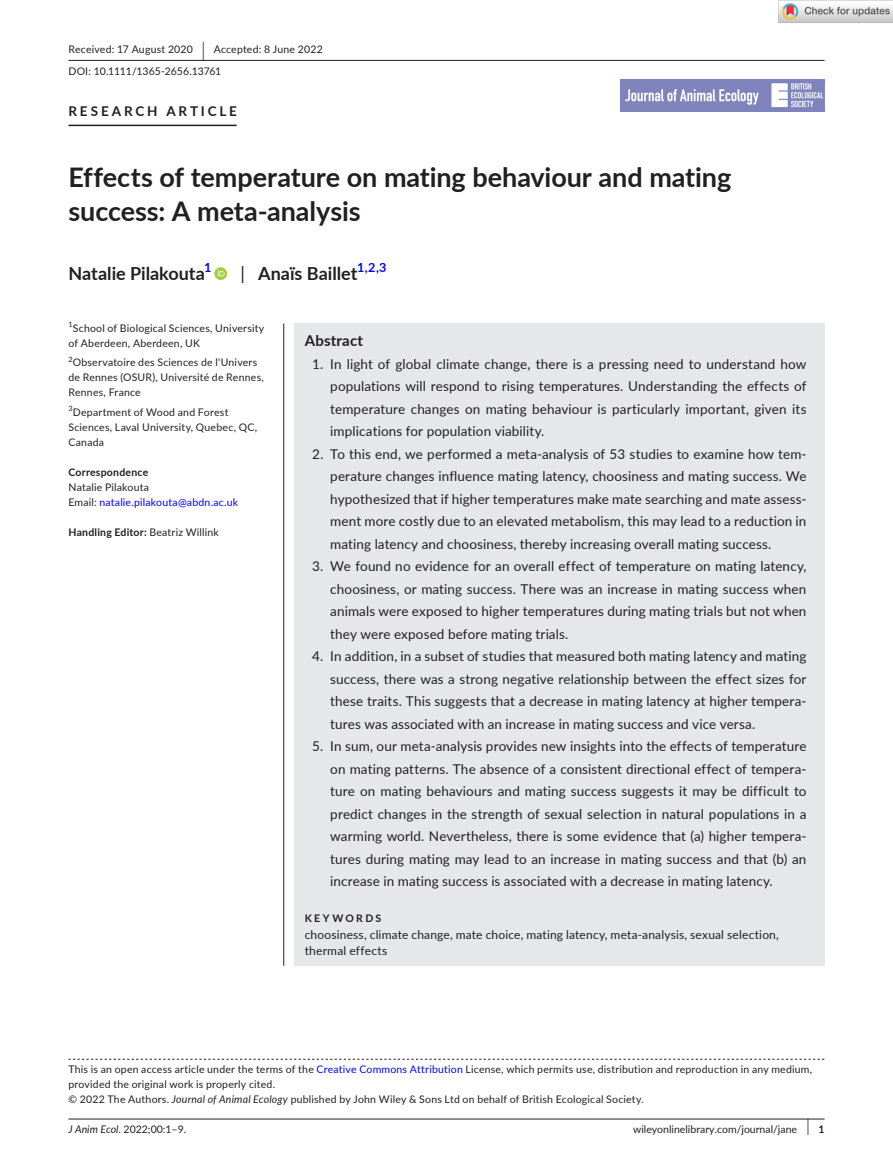
<style>
.page{position:relative;width:893px;height:1174px;background:#fff}
.page>*{position:absolute;margin:0;border:0;box-sizing:border-box;transform-origin:0 0}
.t1{font:700 27px/34.5px "Lato";color:#231f20}
.t2{font:700 18px "Lato";color:#231f20}
.t3{font:700 15px "Lato";letter-spacing:.015em;color:#231f20}
.t4{font:13.5px/22.5px "Lato";letter-spacing:.01em;color:#231f20;text-align:justify}
.t5{font:700 13.5px "Lato";letter-spacing:.21em;color:#231f20}
.t6{font:700 12.6px "Lato";color:#00f}
.t7{font:12px/16.5px "Lato";letter-spacing:.015em;color:#231f20}
.t8{font:10.5px/15px "Lato";letter-spacing:.02em;color:#231f20}
.t9{font:10.5px/15px "Lato";letter-spacing:.02em;color:#00f}
.t10{font:700 10.5px "Lato";letter-spacing:.02em;color:#231f20}
.t11{font:10.5px "Lato";color:#231f20}
.t12{font:700 10.5px "Lato";letter-spacing:.22em;color:#231f20}
.t13{font:7.35px "Lato";color:#231f20}
.s1{font-size:19.65px}
.s2{font-weight:400}
.s3{color:#231f20}
.s4{color:#00f}
.s5{font-style:italic}
.s6{font-size:17.4px}
.s7{font-weight:700}
</style>
<div class="page">
<hr style="left:68px;top:1118px;width:756px;height:1px;background:#231f20">
<img style="left:620px;top:79px;width:204px;height:33px">
<hr style="left:68px;top:60px;width:756px;height:1px;background:#231f20">
<hr style="left:68px;top:125px;width:169px;height:1px;background:#231f20">
<svg style="left:214px;top:267px;width:13px;height:13px"></svg>
<svg style="left:218px;top:269px;width:7px;height:7px"></svg>
<svg style="left:68px;top:1058px;width:756px;height:1px"></svg>
<div style="left:294px;top:323px;width:530px;height:642px;background:#e6e7e9"></div>
<hr style="left:283px;top:323px;width:1px;height:642px;background:#231f20">
<img style="left:779px;top:0;width:114px;height:23px">
<p class="t8" style="left:68px;top:38px;width:256px;line-height:21.8px">Received: 17 August 2020 <span class="s1">|</span> Accepted: 8 June 2022<br>DOI: 10.1111/1365-2656.13761</p>
<p class="t5" style="left:68px;top:101px;width:170px">RESEARCH ARTICLE</p>
<h1 class="t1" style="left:68px;top:159px;width:664px">Effects of temperature on mating behaviour and mating success: A meta-analysis</h1>
<h2 class="t2" style="left:68px;top:260px;width:138px">Natalie Pilakouta</h2>
<p class="t6" style="left:204px;top:258px;width:9px">1</p>
<h2 class="t2" style="left:241px;top:260px;width:118px"><span class="s2">|</span> Anaїs Baillet</h2>
<p class="t6" style="left:357px;top:258px;width:31px">1,2,3</p>
<p class="t13" style="left:68px;top:319px;width:6px">1</p>
<p class="t8" style="left:68px;top:320px;width:197px;text-indent:4px">School of Biological Sciences, University of Aberdeen, Aberdeen, UK</p>
<p class="t13" style="left:68px;top:354px;width:6px">2</p>
<p class="t8" style="left:68px;top:355px;width:197px;text-indent:4px">Observatoire des Sciences de l'Univers de Rennes (OSUR), Université de Rennes,<br>Rennes, France</p>
<p class="t8" style="left:68px;top:404px;width:190px"><sup>3</sup>Department of Wood and Forest<br>Sciences, Laval University, Quebec, QC,<br>Canada</p>
<p class="t10" style="left:68px;top:464px;width:81px">Correspondence</p>
<p class="t9" style="left:68px;top:479px;width:171px"><span class="s3">Natalie Pilakouta<br>Email:</span> natalie.pilakouta@abdn.ac.uk</p>
<p class="t10" style="left:68px;top:524px;width:152px">Handling Editor: <span class="s2">Beatriz Willink</span></p>
<p class="t3" style="left:305px;top:329px;width:60px">Abstract</p>
<p class="t4" style="left:330px;top:352px;width:478px;text-indent:-18px">1. In light of global climate change, there is a pressing need to understand how populations will respond to rising temperatures. Understanding the effects of temperature changes on mating behaviour is particularly important, given its implications for population viability.</p>
<p class="t4" style="left:330px;top:442px;width:478px;text-indent:-18px">2. To this end, we performed a meta-analysis of 53 studies to examine how tem&shy;perature changes influence mating latency, choosiness and mating success. We hypothesized that if higher temperatures make mate searching and mate assess&shy;ment more costly due to an elevated metabolism, this may lead to a reduction in mating latency and choosiness, thereby increasing overall mating success.</p>
<p class="t4" style="left:330px;top:554px;width:478px;text-indent:-18px">3. We found no evidence for an overall effect of temperature on mating latency, choosiness, or mating success. There was an increase in mating success when animals were exposed to higher temperatures during mating trials but not when they were exposed before mating trials.</p>
<p class="t4" style="left:330px;top:644px;width:478px;text-indent:-18px">4. In addition, in a subset of studies that measured both mating latency and mating success, there was a strong negative relationship between the effect sizes for these traits. This suggests that a decrease in mating latency at higher tempera&shy;tures was associated with an increase in mating success and vice versa.</p>
<p class="t4" style="left:330px;top:734px;width:478px;text-indent:-18px">5. In sum, our meta-analysis provides new insights into the effects of temperature on mating patterns. The absence of a consistent directional effect of tempera&shy;ture on mating behaviours and mating success suggests it may be difficult to predict changes in the strength of sexual selection in natural populations in a warming world. Nevertheless, there is some evidence that (a) higher tempera&shy;tures during mating may lead to an increase in mating success and that (b) an increase in mating success is associated with a decrease in mating latency.</p>
<p class="t12" style="left:305px;top:910px;width:78px">KEYWORDS</p>
<p class="t7" style="left:305px;top:925px;width:476px">choosiness, climate change, mate choice, mating latency, meta-analysis, sexual selection, thermal effects</p>
<p class="t8" style="left:68px;top:1061px;width:745px">This is an open access article under the terms of the <span class="s4">Creative Commons Attribution</span> License, which permits use, distribution and reproduction in any medium, provided the original work is properly cited.<br>© 2022 The Authors. <span class="s5">Journal of Animal Ecology</span> published by John Wiley &amp; Sons Ltd on behalf of British Ecological Society.</p>
<p class="t8" style="left:68px;top:1121px;width:119px"><span class="s5">J Anim Ecol.</span> 2022;00:1–9.</p>
<p class="t11" style="left:633px;top:1121px;width:193px">wileyonlinelibrary.com/journal/jane <span class="s6">|</span> <span class="s7">1</span></p>
</div>
